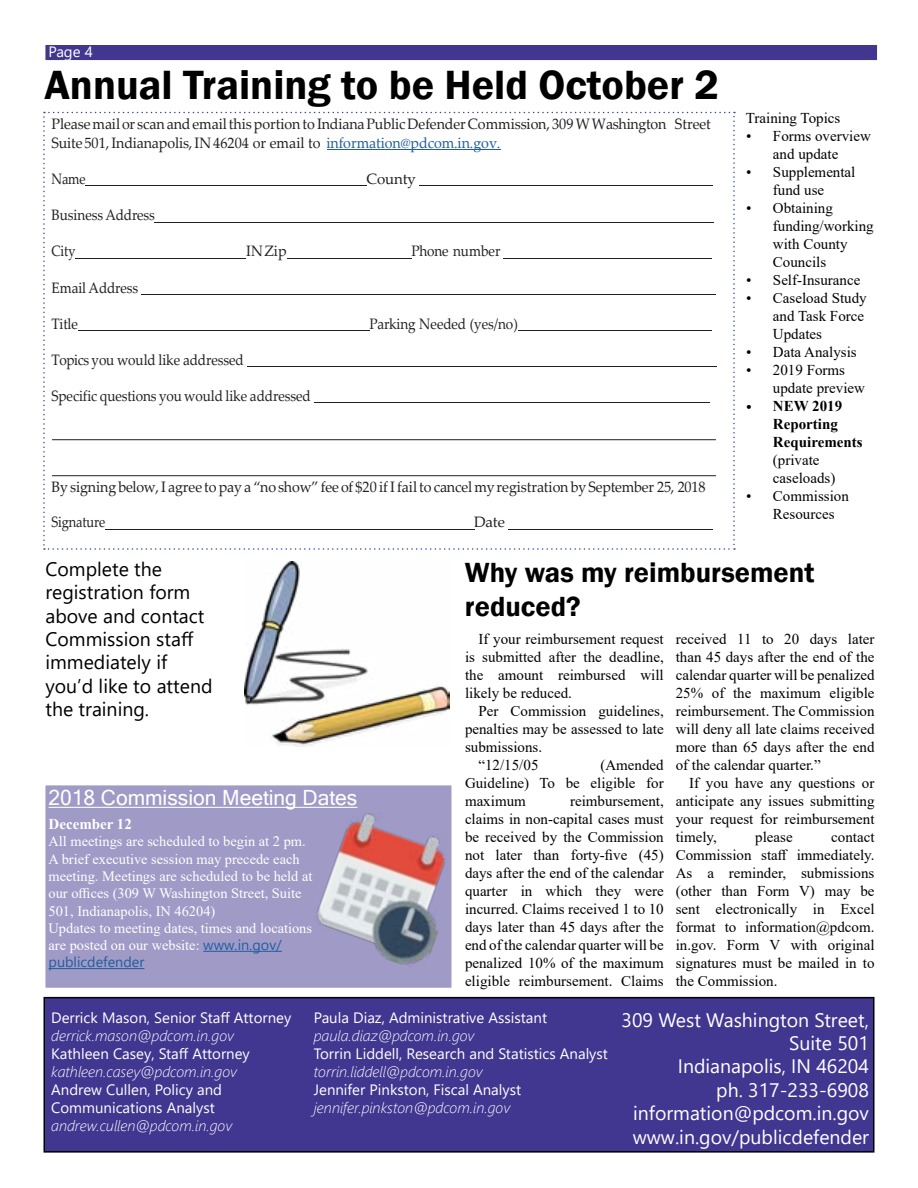
<style>
.page{position:relative;width:918px;height:1188px;background:#fff}
.page>*{position:absolute;margin:0;border:0;box-sizing:border-box;transform-origin:0 0}
.t1{font:600 42px "Franklin Gothic";color:#000}
.t2{font:600 28.5px/34.2px "Franklin Gothic";color:#000}
.t3{font:21px "Microsoft Sans Serif";color:#fff}
.t4{font:19.5px/23.4px "Segoe UI";color:#fff;text-align:right}
.t5{font:19.5px/23.4px "Segoe UI";color:#000}
.t6{font:15.15px/18.1px "Palatino Linotype";letter-spacing:-.005em;color:#231f20;scale:.94 1}
.t7{font:15.15px/18.1px "Palatino Linotype";letter-spacing:-.005em;color:#231f20;scale:.9 1}
.t8{font:15.15px "Palatino Linotype";letter-spacing:-.005em;color:#231f20;scale:.86 1}
.t9{font:15.15px "Palatino Linotype";letter-spacing:-.005em;color:#231f20}
.t10{font:15px/18px "Times New Roman";color:#000;text-align:justify}
.t11{font:15px/18px "Segoe UI";color:#fff}
.t12{font:italic 300 15px "Segoe UI";color:#fff}
.t13{font:700 15px/18px "Times New Roman";color:#000}
.t14{font:700 15px "Times New Roman";color:#fff}
.t15{font:14.4px/17.2px "Times New Roman";color:#fff}
.t16{font:14.4px "Segoe UI";color:#215e9e}
.s1{color:#205e9e}
.s2{font-family:"Segoe UI"}
.s3{font-family:"Segoe UI";color:#215e9e}
</style>
<div class="page">
<div style="left:44px;top:44px;width:835px;height:18px;background:#413690;border:2px solid #fff"></div>
<div style="left:44px;top:784px;width:409px;height:205px;background:#a09ac7;border:2px solid #fff"></div>
<hr style="left:49px;top:807px;width:308px;height:1px;background:#fff">
<img style="left:316px;top:813px;width:129px;height:152px">
<hr style="left:203px;top:951px;width:79px;height:1px;background:#215e9e">
<hr style="left:49px;top:968px;width:95px;height:1px;background:#215e9e">
<div style="left:44px;top:998px;width:830px;height:154px;background:#413690"></div>
<div style="left:44px;top:997px;width:830px;height:156px;border:2px solid #000"></div>
<svg style="left:43px;top:112px;width:692px;height:438px"></svg>
<img style="left:244px;top:562px;width:206px;height:185px">
<p class="t11" style="left:48px;top:41px;width:46px">Page 4</p>
<p class="t7" style="left:52px;top:64px;width:272px">center will be provided upon registration confirmation.</p>
<p class="t6" style="left:51px;top:115px;width:703px">Pleasemailor scan andemail this portion to IndianaPublic Defender Commission, 309 W Washington Street<br>Suite 501, Indianapolis,IN 46204 or email to <span class="s1">information@pdcom.in.gov.</span></p>
<p class="t8" style="left:51px;top:168px;width:41px">Name</p>
<p class="t9" style="left:367px;top:168px;width:51px">County</p>
<p class="t7" style="left:51px;top:205px;width:116px">Business Address</p>
<p class="t8" style="left:51px;top:240px;width:29px">City</p>
<p class="t6" style="left:246px;top:241px;width:44px">IN Zip</p>
<p class="t7" style="left:411px;top:241px;width:100px">Phone number</p>
<p class="t7" style="left:51px;top:278px;width:98px">Email Address</p>
<p class="t7" style="left:51px;top:314px;width:31px">Title</p>
<p class="t7" style="left:369px;top:314px;width:166px">Parking Needed (yes/no)</p>
<p class="t7" style="left:51px;top:350px;width:215px">Topics you would like addressed</p>
<p class="t7" style="left:51px;top:386px;width:290px">Specific questions you would like addressed</p>
<h1 class="t1" style="left:44px;top:59px;width:676px">Annual Training to be Held October 2</h1>
<p class="t10" style="left:746px;top:108px;width:96px">Training Topics</p>
<p class="t10" style="left:746px;top:126px;width:126px;text-align:center"><span class="s2">•</span> Forms overview and update</p>
<p class="t10" style="left:746px;top:162px;width:111px;text-align:center"><span class="s2">•</span> Supplemental fund use</p>
<p class="t10" style="left:773px;top:198px;width:102px;text-align:left;text-indent:-27px"><span class="s2">•</span> Obtaining funding/working with County<br>Councils</p>
<p class="t10" style="left:746px;top:270px;width:116px"><span class="s2">•</span> Self-Insurance</p>
<p class="t10" style="left:773px;top:288px;width:95px;text-align:left;text-indent:-27px"><span class="s2">•</span> Caseload Study and Task Force<br>Updates</p>
<p class="t10" style="left:746px;top:342px;width:112px"><span class="s2">•</span> Data Analysis</p>
<p class="t10" style="left:773px;top:360px;width:94px;text-indent:-27px"><span class="s2">•</span> 2019 Forms update preview</p>
<p class="t13" style="left:773px;top:396px;width:91px;text-indent:-27px"><span class="s2">•</span> NEW 2019<br>Reporting<br>Requirements</p>
<p class="t10" style="left:773px;top:450px;width:64px">(private caseloads)</p>
<p class="t10" style="left:773px;top:486px;width:77px;text-indent:-27px"><span class="s2">•</span> Commission<br>Resources</p>
<p class="t6" style="left:51px;top:477px;width:697px">By signing below, I agree topay a “noshow” fee of $20 if I failto cancelmy registration bySeptember 25, 2018</p>
<p class="t8" style="left:51px;top:511px;width:64px">Signature</p>
<p class="t9" style="left:474px;top:511px;width:32px">Date</p>
<h3 class="t5" style="left:45px;top:555px;width:169px">Complete the registration form above and contact<br>Commission staff immediately if you’d like to attend the training.</h3>
<h2 class="t2" style="left:465px;top:555px;width:351px">Why was my reimbursement reduced?</h2>
<p class="t10" style="left:676px;top:630px;width:200px">received 11 to 20 days later than 45 days after the end of the calendar quarter will be penalized 25% of the maximum eligible reimbursement. The Commission will deny all late claims received more than 65 days after the end of the calendar quarter.”</p>
<p class="t10" style="left:676px;top:774px;width:200px;text-indent:14px">If you have any questions or anticipate any issues submitting your request for reimbursement timely,</p>
<p class="t10" style="left:465px;top:630px;width:200px;text-indent:14px">If your reimbursement request is submitted after the deadline, the amount reimbursed will likely be reduced.</p>
<p class="t10" style="left:478px;top:702px;width:187px">Per Commission guidelines,</p>
<p class="t10" style="left:465px;top:720px;width:200px">penalties may be assessed to late</p>
<p class="t10" style="left:465px;top:738px;width:79px">submissions.</p>
<p class="t10" style="left:478px;top:756px;width:61px">“12/15/05</p>
<p class="t10" style="left:465px;top:756px;width:200px;text-indent:135px">(Amended Guideline) To be eligible for maximum</p>
<h3 class="t3" style="left:49px;top:784px;width:310px">2018 Commission Meeting Dates</h3>
<p class="t14" style="left:49px;top:813px;width:85px">December 12</p>
<p class="t15" style="left:49px;top:832px;width:265px">All meetings are scheduled to begin at 2 pm.<br>A brief executive session may precede each meeting. Meetings are scheduled to be held at our offices (309 W Washington Street, Suite 501, Indianapolis, IN 46204)<br>Updates to meeting dates, times and locations are posted on our website: <span class="s3">www.in.gov/</span></p>
<p class="t16" style="left:49px;top:949px;width:97px">publicdefender</p>
<p class="t10" style="left:465px;top:792px;width:200px;text-indent:105px">reimbursement, claims in non-capital cases must be received by the Commission not later than forty-five (45) days after the end of the calendar quarter in which they were incurred. Claims received 1 to 10 days later than 45 days after the end of the calendar quarter will be penalized 10% of the maximum eligible reimbursement. Claims</p>
<p class="t10" style="left:755px;top:828px;width:39px">please</p>
<p class="t10" style="left:676px;top:828px;width:200px;text-indent:155px">contact Commission staff immediately.<br>As a reminder, submissions (other than Form V) may be sent electronically in Excel format to information@pdcom. in.gov. Form V with original signatures must be mailed in to the Commission.</p>
<p class="t11" style="left:51px;top:1008px;width:242px">Derrick Mason, Senior Staff Attorney</p>
<p class="t12" style="left:51px;top:1024px;width:184px">derrick.mason@pdcom.in.gov</p>
<p class="t11" style="left:51px;top:1044px;width:200px">Kathleen Casey, Staff Attorney</p>
<p class="t12" style="left:51px;top:1060px;width:187px">kathleen.casey@pdcom.in.gov</p>
<p class="t11" style="left:51px;top:1080px;width:172px">Andrew Cullen, Policy and<br>Communications Analyst</p>
<p class="t12" style="left:51px;top:1114px;width:183px">andrew.cullen@pdcom.in.gov</p>
<p class="t11" style="left:314px;top:1008px;width:235px">Paula Diaz, Administrative Assistant</p>
<p class="t12" style="left:314px;top:1024px;width:162px">paula.diaz@pdcom.in.gov</p>
<p class="t11" style="left:314px;top:1044px;width:296px">Torrin Liddell, Research and Statistics Analyst</p>
<p class="t12" style="left:314px;top:1060px;width:170px">torrin.liddell@pdcom.in.gov</p>
<p class="t11" style="left:314px;top:1080px;width:209px">Jennifer Pinkston, Fiscal Analyst</p>
<p class="t12" style="left:314px;top:1096px;width:198px">jennifer.pinkston@pdcom.in.gov</p>
<h3 class="t4" style="left:622px;top:1006px;width:249px">309 West Washington Street,<br>Suite 501<br>Indianapolis, IN 46204<br>ph. 317-233-6908 information@pdcom.in.gov www.in.gov/publicdefender</h3>
</div>
